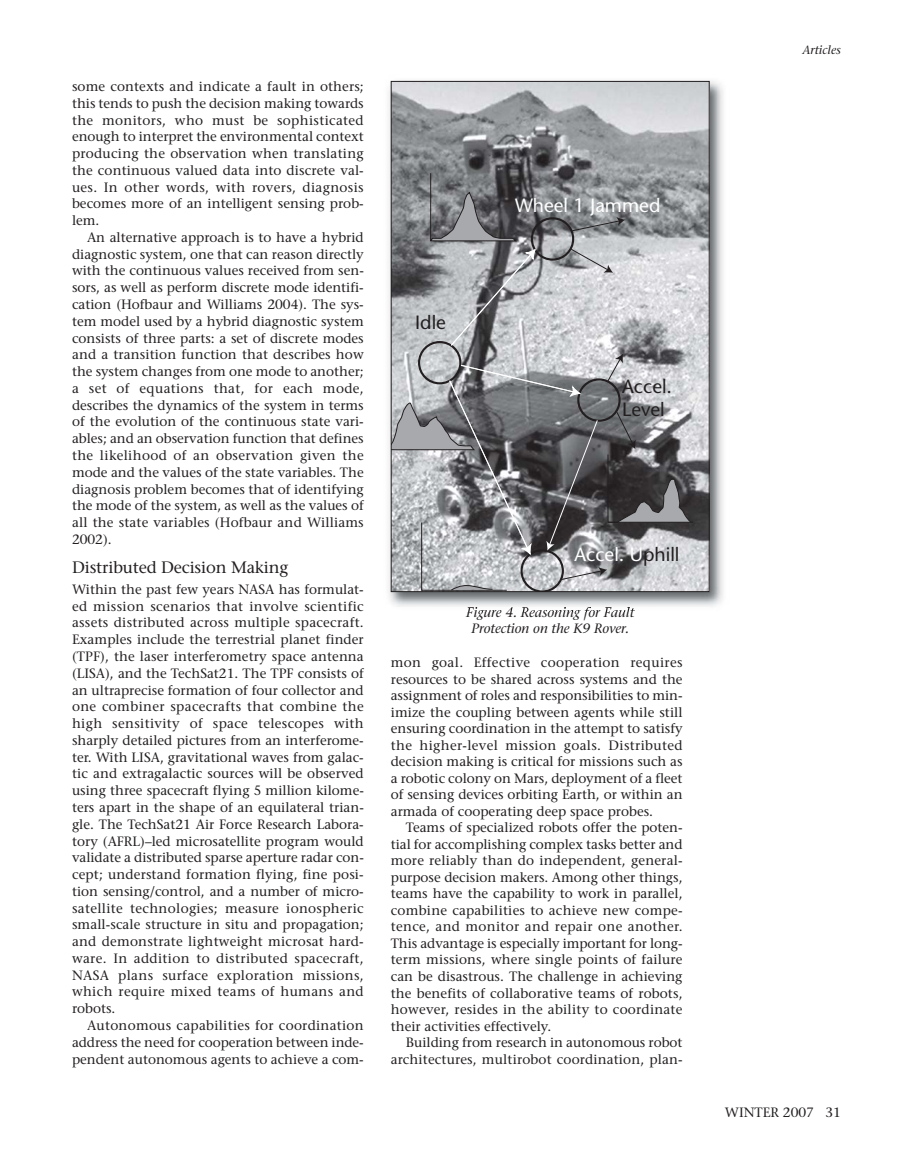
<style>
.page{position:relative;width:905px;height:1175px;background:#fff}
.page>*{position:absolute;margin:0;border:0;box-sizing:border-box;transform-origin:0 0}
.t1{font:19.2px "Stone Sans";color:#fff}
.t2{font:19.2px/23px "Stone Sans";color:#231f20}
.t3{font:16.5px "Stone Serif";letter-spacing:-.01em;color:#231f20}
.t4{font:13.5px/16.8px "Stone Serif";color:#231f20;text-align:justify}
.t5{font:italic 13.5px/16.5px "Stone Serif";color:#231f20;text-align:center}
.t6{font:italic 12px "Stone Serif";color:#231f20}
.s1{color:#231f20}
</style>
<div class="page">
<img style="left:389px;top:80px;width:334px;height:527px">
<img style="left:541px;top:607px;width:94px;height:4px">
<img style="left:467px;top:607px;width:74px;height:4px">
<img style="left:393px;top:83px;width:314px;height:507px">
<div style="left:418px;top:341px;width:43px;height:43px;border:2px solid #231f20;border-radius:50%"></div>
<svg style="left:429px;top:172px;width:196px;height:174px;background:#9c9ea2"></svg>
<svg style="left:393px;top:354px;width:300px;height:236px;background:#8c8d90"></svg>
<div style="left:391px;top:81px;width:318px;height:511px;border:1px solid #231f20"></div>
<p class="t4" style="left:72px;top:79px;width:293px">some contexts and indicate a fault in others; this tends to push the decision making towards the monitors, who must be sophisticated enough to interpret the environmental context producing the observation when translating the continuous valued data into discrete val&shy;ues. In other words, with rovers, diagnosis becomes more of an intelligent sensing prob&shy;lem.</p>
<p class="t4" style="left:72px;top:230px;width:293px;text-indent:15px">An alternative approach is to have a hybrid diagnostic system, one that can reason directly with the continuous values received from sen&shy;sors, as well as perform discrete mode identifi&shy;cation (Hofbaur and Williams 2004). The sys&shy;tem model used by a hybrid diagnostic system consists of three parts: a set of discrete modes and a transition function that describes how the system changes from one mode to another; a set of equations that, for each mode, describes the dynamics of the system in terms of the evolution of the continuous state vari&shy;ables; and an observation function that defines the likelihood of an observation given the mode and the values of the state variables. The diagnosis problem becomes that of identifying the mode of the system, as well as the values of all the state variables (Hofbaur and Williams 2002).</p>
<p class="t3" style="left:72px;top:560px;width:218px">Distributed Decision Making</p>
<p class="t4" style="left:72px;top:582px;width:293px">Within the past few years NASA has formulat&shy;ed mission scenarios that involve scientific assets distributed across multiple spacecraft.<br>Examples include the terrestrial planet finder (TPF), the laser interferometry space antenna (LISA), and the TechSat21. The TPF consists of an ultraprecise formation of four collector and one combiner spacecrafts that combine the high sensitivity of space telescopes with sharply detailed pictures from an interferome&shy;ter. With LISA, gravitational waves from galac&shy;tic and extragalactic sources will be observed using three spacecraft flying 5 million kilome&shy;ters apart in the shape of an equilateral trian&shy;gle. The TechSat21 Air Force Research Labora&shy;tory (AFRL)–led microsatellite program would validate a distributed sparse aperture radar con&shy;cept; understand formation flying, fine posi&shy;tion sensing/control, and a number of micro - satellite technologies; measure ionospheric small-scale structure in situ and propagation; and demonstrate lightweight microsat hard&shy;ware. In addition to distributed spacecraft, NASA plans surface exploration missions, which require mixed teams of humans and robots.</p>
<p class="t4" style="left:72px;top:1018px;width:293px;text-indent:15px">Autonomous capabilities for coordination address the need for cooperation between inde&shy;pendent autonomous agents to achieve a com-</p>
<h1 class="t2" style="left:415px;top:313px;width:32px">Idle</h1>
<h1 class="t1" style="left:515px;top:198px;width:147px">Wheel 1 Jammed</h1>
<h1 class="t2" style="left:622px;top:377px;width:51px">Accel.<br>Level</h1>
<h1 class="t1" style="left:574px;top:547px;width:107px">Accel. U<span class="s1">phill</span></h1>
<p class="t5" style="left:466px;top:605px;width:169px">Figure 4. Reasoning for Fault<br>Protection on the K9 Rover.</p>
<p class="t4" style="left:391px;top:655px;width:293px">mon goal. Effective cooperation requires resources to be shared across systems and the assignment of roles and responsibilities to min&shy;imize the coupling between agents while still ensuring coordination in the attempt to satisfy the higher-level mission goals. Distributed decision making is critical for missions such as a robotic colony on Mars, deployment of a fleet of sensing devices orbiting Earth, or within an armada of cooperating deep space probes.</p>
<p class="t4" style="left:391px;top:820px;width:293px;text-indent:15px">Teams of specialized robots offer the poten&shy;tial for accomplishing complex tasks better and more reliably than do independent, general&shy;purpose decision makers. Among other things, teams have the capability to work in parallel, combine capabilities to achieve new compe&shy;tence, and monitor and repair one another.<br>This advantage is especially important for long&shy;term missions, where single points of failure can be disastrous. The challenge in achieving the benefits of collaborative teams of robots, however, resides in the ability to coordinate their activities effectively.</p>
<p class="t4" style="left:391px;top:1035px;width:293px;text-align:right">Building from research in autonomous robot architectures, multirobot coordination, plan-</p>
<p class="t6" style="left:802px;top:45px;width:40px">Articles</p>
<p class="t4" style="left:724px;top:1105px;width:118px">WINTER 2007 31</p>
</div>
